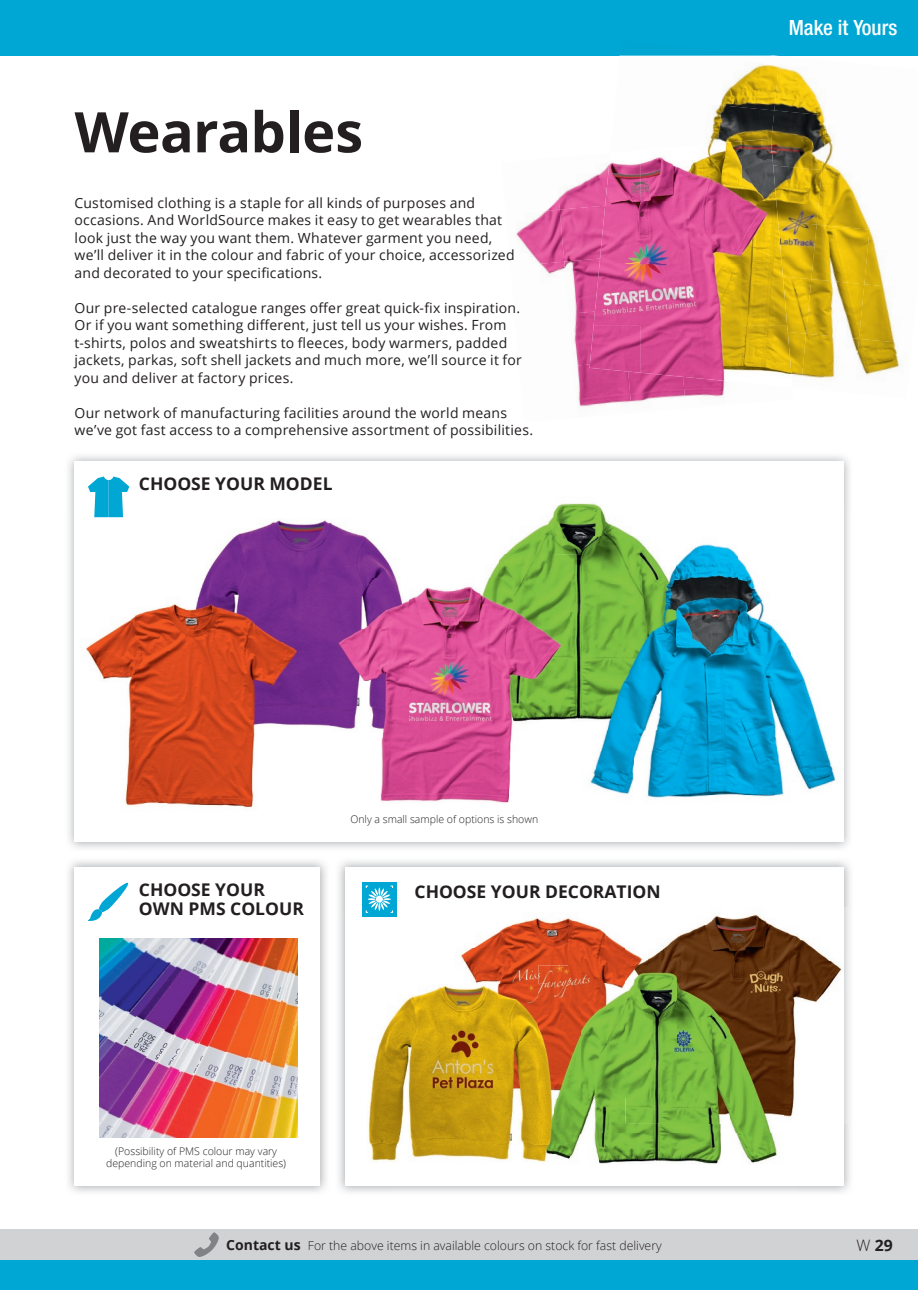
<style>
.page{position:relative;width:918px;height:1290px;background:#fff}
.page>*{position:absolute;margin:0;border:0;box-sizing:border-box;transform-origin:0 0}
.t1{font:700 56px "Open Sans";letter-spacing:-.01em;color:#231f20}
.t2{font:500 condensed 21px "Helvetica Neue LTW1 G";color:#fff}
.t3{font:700 17.5px/19.2px "Open Sans";color:#231f20}
.t4{font:700 15.75px "Open Sans";color:#231f20}
.t5{font:14px/17.5px "Open Sans";letter-spacing:.015em;color:#231f20}
.t6{font:300 12.25px "Open Sans";color:#231f20}
.t7{font:300 10.5px/12.2px "Open Sans";color:#231f20;text-align:center}
.s1{font-weight:700;font-size:14px}
.s2{font-weight:300}
</style>
<div class="page">
<div style="left:0;top:1260px;width:918px;height:30px;background:#00a7d4"></div>
<div style="left:0;top:0;width:918px;height:55px;background:#00a7d4"></div>
<img style="left:616px;top:55px;width:52px;height:1px">
<img style="left:668px;top:55px;width:53px;height:1px">
<img style="left:721px;top:55px;width:58px;height:50px">
<img style="left:774px;top:56px;width:49px;height:54px">
<img style="left:709px;top:104px;width:12px;height:37px">
<img style="left:718px;top:105px;width:56px;height:36px">
<img style="left:771px;top:110px;width:53px;height:55px">
<img style="left:822px;top:115px;width:17px;height:55px">
<img style="left:776px;top:165px;width:46px;height:56px">
<img style="left:816px;top:170px;width:53px;height:55px">
<img style="left:781px;top:221px;width:35px;height:55px">
<img style="left:811px;top:225px;width:58px;height:54px">
<img style="left:864px;top:230px;width:20px;height:54px">
<img style="left:787px;top:276px;width:24px;height:56px">
<img style="left:806px;top:279px;width:58px;height:55px">
<img style="left:859px;top:284px;width:36px;height:55px">
<img style="left:792px;top:332px;width:14px;height:44px">
<img style="left:801px;top:334px;width:58px;height:45px">
<img style="left:853px;top:339px;width:47px;height:40px">
<img style="left:505px;top:503px;width:106px;height:51px">
<img style="left:611px;top:524px;width:22px;height:12px">
<img style="left:488px;top:554px;width:67px;height:25px">
<img style="left:555px;top:554px;width:27px;height:59px">
<img style="left:569px;top:613px;width:13px;height:107px">
<svg style="left:88px;top:883px;width:41px;height:38px"></svg>
<img style="left:547px;top:202px;width:8px;height:8px">
<img style="left:555px;top:169px;width:50px;height:41px">
<img style="left:516px;top:210px;width:43px;height:52px">
<img style="left:559px;top:206px;width:40px;height:56px">
<img style="left:538px;top:262px;width:26px;height:13px">
<img style="left:564px;top:258px;width:35px;height:53px">
<img style="left:574px;top:311px;width:19px;height:53px">
<img style="left:577px;top:364px;width:51px;height:43px">
<img style="left:628px;top:373px;width:55px;height:30px">
<img style="left:683px;top:378px;width:42px;height:19px">
<img style="left:589px;top:325px;width:51px;height:48px">
<img style="left:640px;top:325px;width:51px;height:53px">
<img style="left:691px;top:325px;width:51px;height:57px">
<img style="left:742px;top:325px;width:50px;height:50px">
<img style="left:593px;top:263px;width:194px;height:62px">
<img style="left:599px;top:201px;width:182px;height:62px">
<img style="left:605px;top:162px;width:35px;height:39px">
<img style="left:640px;top:157px;width:51px;height:44px">
<img style="left:691px;top:141px;width:51px;height:60px">
<img style="left:742px;top:139px;width:34px;height:62px">
<img style="left:648px;top:914px;width:183px;height:47px">
<img style="left:648px;top:961px;width:86px;height:4px">
<img style="left:734px;top:961px;width:108px;height:54px">
<img style="left:783px;top:1015px;width:13px;height:102px">
<img style="left:197px;top:520px;width:100px;height:78px">
<img style="left:297px;top:520px;width:99px;height:105px">
<div style="left:303px;top:625px;width:27px;height:101px;background:#732b8e"></div>
<img style="left:723px;top:547px;width:88px;height:150px">
<img style="left:600px;top:730px;width:87px;height:21px">
<img style="left:687px;top:697px;width:140px;height:54px">
<img style="left:590px;top:751px;width:246px;height:47px">
<img style="left:582px;top:536px;width:141px;height:194px">
<img style="left:409px;top:588px;width:35px;height:106px">
<img style="left:380px;top:732px;width:10px;height:70px">
<img style="left:390px;top:694px;width:60px;height:107px">
<img style="left:450px;top:730px;width:62px;height:73px">
<img style="left:444px;top:579px;width:125px;height:151px">
<img style="left:330px;top:579px;width:79px;height:153px">
<img style="left:86px;top:604px;width:100px;height:101px">
<img style="left:128px;top:705px;width:63px;height:54px">
<img style="left:191px;top:732px;width:64px;height:27px">
<img style="left:125px;top:759px;width:129px;height:49px">
<img style="left:186px;top:598px;width:117px;height:134px">
<img style="left:469px;top:918px;width:156px;height:31px">
<img style="left:460px;top:949px;width:109px;height:36px">
<img style="left:569px;top:949px;width:56px;height:16px">
<img style="left:625px;top:948px;width:23px;height:17px">
<img style="left:553px;top:1097px;width:108px;height:37px">
<img style="left:661px;top:1123px;width:112px;height:11px">
<img style="left:553px;top:1134px;width:224px;height:30px">
<img style="left:648px;top:965px;width:135px;height:105px">
<img style="left:625px;top:1070px;width:158px;height:53px">
<img style="left:538px;top:965px;width:110px;height:44px">
<img style="left:553px;top:1009px;width:95px;height:88px">
<div style="left:362px;top:882px;width:35px;height:34px;background:#00a7d4"></div>
<svg style="left:365px;top:885px;width:28px;height:28px"></svg>
<img style="left:379px;top:985px;width:77px;height:59px">
<img style="left:368px;top:1044px;width:113px;height:117px">
<img style="left:481px;top:1097px;width:72px;height:65px">
<img style="left:456px;top:985px;width:97px;height:112px">
<img style="left:100px;top:938px;width:197px;height:200px">
<svg style="left:88px;top:476px;width:41px;height:41px"></svg>
<div style="left:0;top:1229px;width:918px;height:31px;background:#d1d2d4"></div>
<svg style="left:194px;top:1232px;width:25px;height:25px"></svg>
<h1 class="t1" style="left:75px;top:92px;width:290px">Wearables</h1>
<p class="t5" style="left:75px;top:193px;width:441px">Customised clothing is a staple for all kinds of purposes and occasions. And WorldSource makes it easy to get wearables that look just the way you want them. Whatever garment you need, we’ll deliver it in the colour and fabric of your choice, accessorized and decorated to your specifications.</p>
<p class="t5" style="left:75px;top:298px;width:449px">Our pre-selected catalogue ranges offer great quick-fix inspiration.<br>Or if you want something different, just tell us your wishes. From t-shirts, polos and sweatshirts to fleeces, body warmers, padded jackets, parkas, soft shell jackets and much more, we’ll source it for you and deliver at factory prices.</p>
<p class="t5" style="left:75px;top:403px;width:460px">Our network of manufacturing facilities around the world means we’ve got fast access to a comprehensive assortment of possibilities.</p>
<p class="t3" style="left:139px;top:473px;width:195px">CHOOSE YOUR MODEL</p>
<p class="t7" style="left:350px;top:813px;width:189px">Only a small sample of options is shown</p>
<p class="t3" style="left:139px;top:880px;width:166px">CHOOSE YOUR<br>OWN PMS COLOUR</p>
<p class="t3" style="left:414px;top:881px;width:248px">CHOOSE YOUR DECORATION</p>
<p class="t7" style="left:106px;top:1144px;width:181px">(Possibility of PMS colour may vary depending on material and quantities)</p>
<h2 class="t2" style="left:789px;top:15px;width:110px">Make it Yours</h2>
<p class="t6" style="left:226px;top:1237px;width:437px"><span class="s1">Contact us</span> For the above items in available colours on stock for fast delivery</p>
<p class="t4" style="left:856px;top:1234px;width:38px"><span class="s2">W</span> 29</p>
</div>
